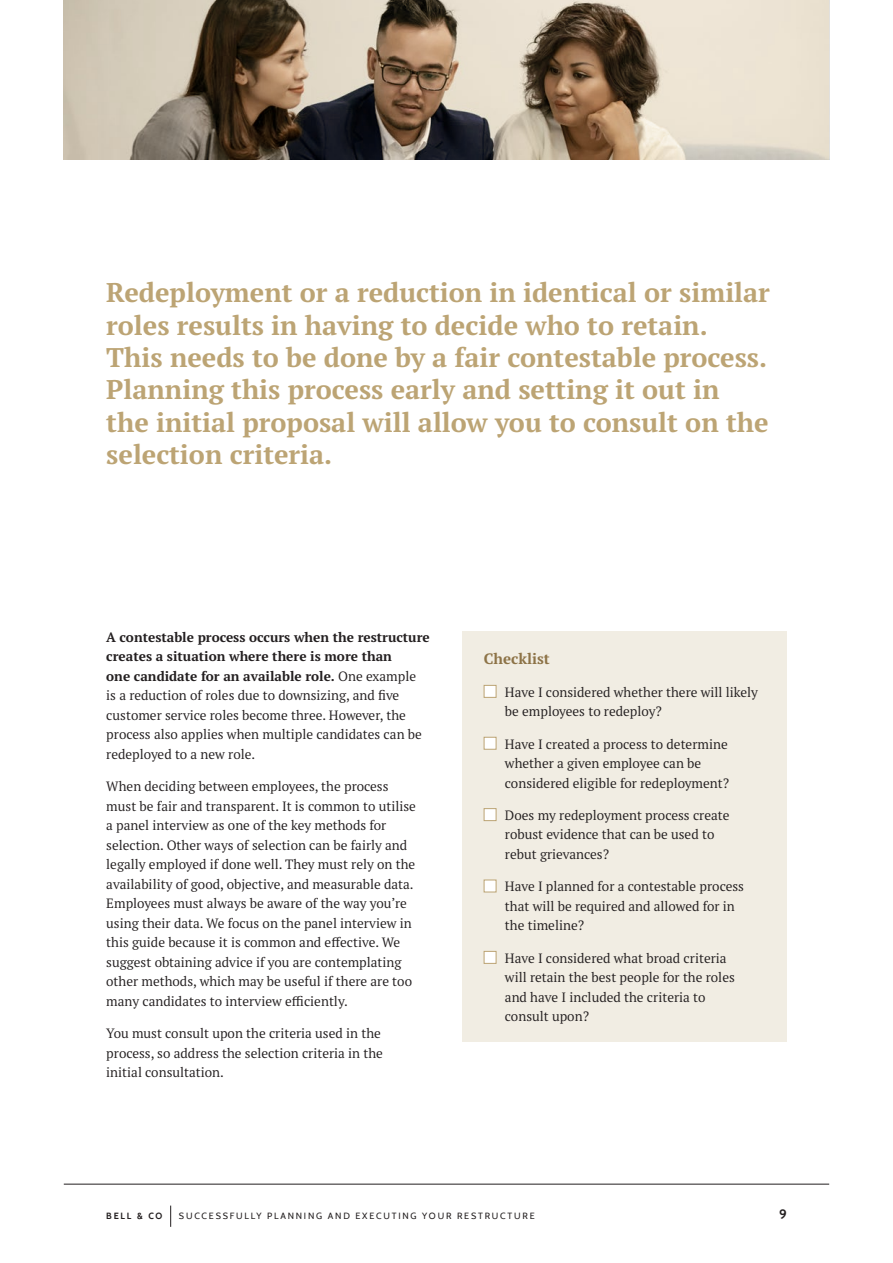
<style>
.page{position:relative;width:893px;height:1263px;background:#fff}
.page>*{position:absolute;margin:0;border:0;box-sizing:border-box;transform-origin:0 0}
.intro{font:700 27px/32.4px "PT Serif Pro";color:#bca474}
.t1{font:700 15px "PT Serif Pro";color:#8d7347}
.b1{font:13.5px/19.5px "PT Serif Pro";color:#231f20}
.t2{font:700 13.5px "Cabin";color:#231f20}
.t3{font:9px "Cabin";letter-spacing:.2em;color:#231f20}
.t4{font:700 9px "Cabin";letter-spacing:.2em;color:#231f20}
.s1{font-weight:700}
</style>
<div class="page">
<svg style="left:170px;top:1205px;width:1px;height:22px"></svg>
<hr style="left:64px;top:1184px;width:765px;height:1px;background:#231f20">
<div style="left:462px;top:631px;width:325px;height:411px;background:#f1ede3"></div>
<div style="left:484px;top:685px;width:12px;height:13px;background:#fff;border:1px solid #bca474"></div>
<div style="left:484px;top:737px;width:12px;height:13px;background:#fff;border:1px solid #bca474"></div>
<div style="left:484px;top:808px;width:12px;height:13px;background:#fff;border:1px solid #bca474"></div>
<div style="left:484px;top:880px;width:12px;height:12px;background:#fff;border:1px solid #bca474"></div>
<div style="left:484px;top:951px;width:12px;height:13px;background:#fff;border:1px solid #bca474"></div>
<svg style="left:64px;top:0;width:765px;height:159px;background:#a49786"></svg>
<p class="intro" style="left:106px;top:276px;width:665px">Redeployment or a reduction in identical or similar roles results in having to decide who to retain.<br>This needs to be done by a fair contestable process.<br>Planning this process early and setting it out in<br>the initial proposal will allow you to consult on the selection criteria.</p>
<p class="b1" style="left:106px;top:627px;width:325px"><span class="s1">A contestable process occurs when the restructure creates a situation where there is more than<br>one candidate for an available role.</span> One example<br>is a reduction of roles due to downsizing, and five customer service roles become three. However, the process also applies when multiple candidates can be redeployed to a new role.</p>
<p class="b1" style="left:106px;top:776px;width:311px">When deciding between employees, the process must be fair and transparent. It is common to utilise a panel interview as one of the key methods for selection. Other ways of selection can be fairly and legally employed if done well. They must rely on the availability of good, objective, and measurable data.<br>Employees must always be aware of the way you’re using their data. We focus on the panel interview in this guide because it is common and effective. We suggest obtaining advice if you are contemplating other methods, which may be useful if there are too many candidates to interview efficiently.</p>
<p class="b1" style="left:106px;top:1023px;width:278px">You must consult upon the criteria used in the process, so address the selection criteria in the initial consultation.</p>
<p class="t1" style="left:484px;top:649px;width:68px">Checklist</p>
<p class="b1" style="left:505px;top:682px;width:255px">Have I considered whether there will likely be employees to redeploy?</p>
<p class="b1" style="left:505px;top:734px;width:226px">Have I created a process to determine whether a given employee can be considered eligible for redeployment?</p>
<p class="b1" style="left:505px;top:805px;width:226px">Does my redeployment process create robust evidence that can be used to rebut grievances?</p>
<p class="b1" style="left:505px;top:876px;width:241px">Have I planned for a contestable process that will be required and allowed for in the timeline?</p>
<p class="b1" style="left:505px;top:948px;width:231px">Have I considered what broad criteria will retain the best people for the roles and have I included the criteria to consult upon?</p>
<p class="t4" style="left:106px;top:1209px;width:58px">BELL &amp; CO</p>
<p class="t3" style="left:179px;top:1209px;width:357px">SUCCESSFULLY PLANNING AND EXECUTING YOUR RESTRUCTURE</p>
<p class="t2" style="left:779px;top:1204px;width:9px">9</p>
</div>
